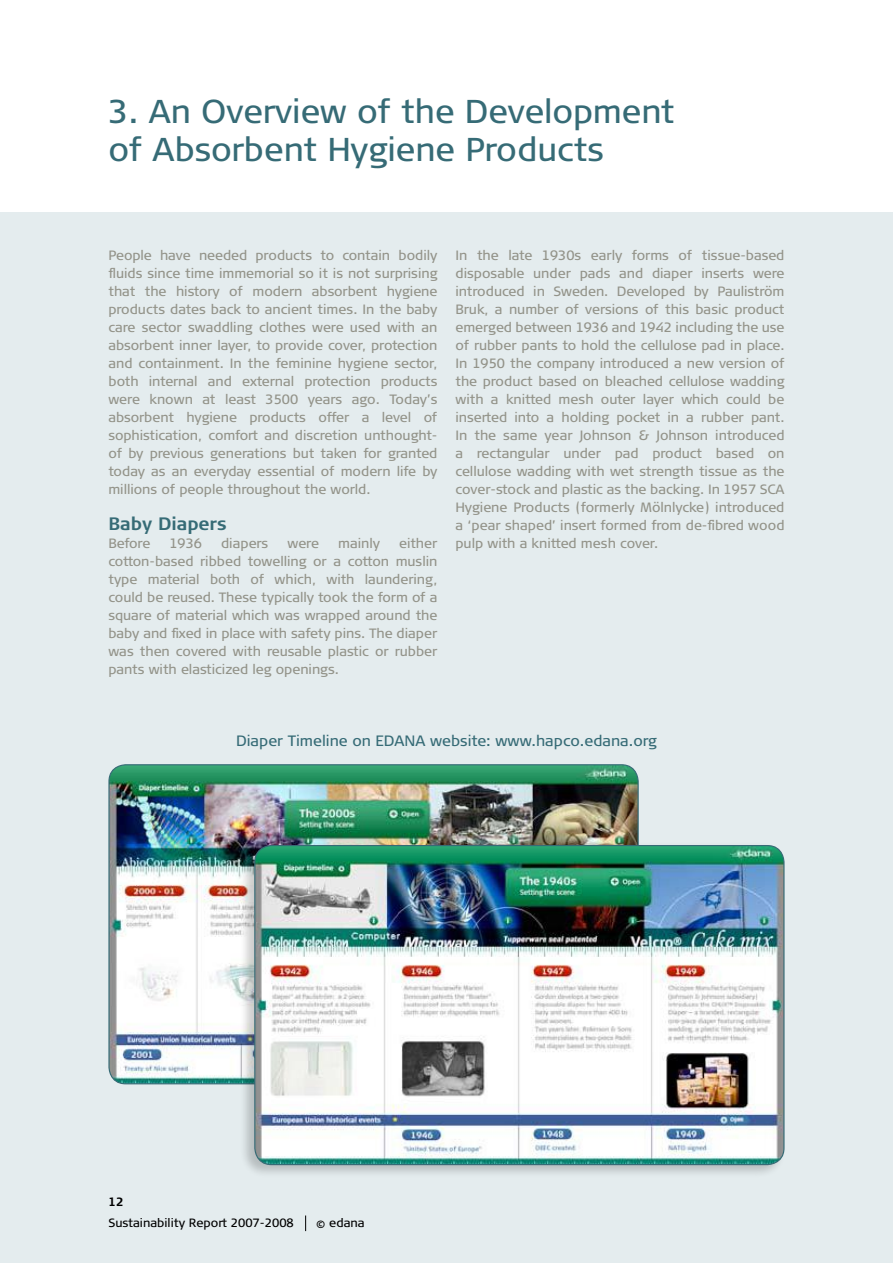
<style>
.page{position:relative;width:893px;height:1263px;background:#fff}
.page>*{position:absolute;margin:0;border:0;box-sizing:border-box;transform-origin:0 0}
.t1{font:33px/37.5px "Signa Column";color:#366b76}
.t2{font:700 18px "Signa Column";letter-spacing:-.005em;color:#366b76}
.t3{font:15px "Signa Column";color:#366b76}
.t4{font:13.5px/18px "Signa Column";letter-spacing:-.005em;color:#939389;text-align:justify}
.t5{font:12px "Signa Column";color:#000}
.t6{font:700 12px "Signa Column";color:#000}
.s1{font-size:10.5px}
</style>
<div class="page">
<div style="left:0;top:213px;width:893px;height:1050px;background:#e4ecee"></div>
<img style="left:109px;top:765px;width:528px;height:319px">
<div style="left:239px;top:842px;width:553px;height:343px;background:#000;opacity:.2"></div>
<img style="left:255px;top:845px;width:529px;height:319px">
<svg style="left:305px;top:1215px;width:1px;height:16px"></svg>
<h1 class="t1" style="left:108px;top:93px;width:568px">3. An Overview of the Development of Absorbent Hygiene Products</h1>
<p class="t4" style="left:108px;top:246px;width:331px">People have needed products to contain bodily fluids since time immemorial so it is not surprising that the history of modern absorbent hygiene products dates back to ancient times. In the baby care sector swaddling clothes were used with an absorbent inner layer, to provide cover, protection and containment. In the feminine hygiene sector, both internal and external protection products were known at least 3500 years ago. Today’s absorbent hygiene products offer a level of sophistication, comfort and discretion unthought&shy;of by previous generations but taken for granted today as an everyday essential of modern life by millions of people throughout the world.</p>
<h2 class="t2" style="left:108px;top:513px;width:120px">Baby Diapers</h2>
<p class="t4" style="left:108px;top:534px;width:43px">Before</p>
<p class="t4" style="left:169px;top:534px;width:34px">1936</p>
<p class="t4" style="left:221px;top:534px;width:49px">diapers</p>
<p class="t4" style="left:287px;top:534px;width:33px">were</p>
<p class="t4" style="left:338px;top:534px;width:43px">mainly</p>
<p class="t4" style="left:108px;top:534px;width:331px;text-indent:291px">either cotton-based ribbed towelling or a cotton muslin type material both of which, with laundering, could be reused. These typically took the form of a square of material which was wrapped around the baby and fixed in place with safety pins. The diaper was then covered with reusable plastic or rubber pants with elasticized leg openings.</p>
<p class="t4" style="left:455px;top:246px;width:331px">In the late 1930s early forms of tissue-based disposable under pads and diaper inserts were introduced in Sweden. Developed by Pauliström Bruk, a number of versions of this basic product emerged between 1936 and 1942 including the use of rubber pants to hold the cellulose pad in place.<br>In 1950 the company introduced a new version of the product based on bleached cellulose wadding with a knitted mesh outer layer which could be inserted into a holding pocket in a rubber pant.<br>In the same year Johnson &amp; Johnson introduced a rectangular under pad product based on cellulose wadding with wet strength tissue as the cover-stock and plastic as the backing. In 1957 SCA Hygiene Products (formerly Mölnlycke) introduced a ‘pear shaped’ insert formed from de-fibred wood pulp with a knitted mesh cover.</p>
<p class="t3" style="left:236px;top:732px;width:422px">Diaper Timeline on EDANA website: www.hapco.edana.org</p>
<p class="t6" style="left:108px;top:1194px;width:17px">12</p>
<p class="t5" style="left:108px;top:1216px;width:187px">Sustainability Report 2007-2008</p>
<p class="t5" style="left:316px;top:1216px;width:50px"><span class="s1">©</span> edana</p>
</div>
